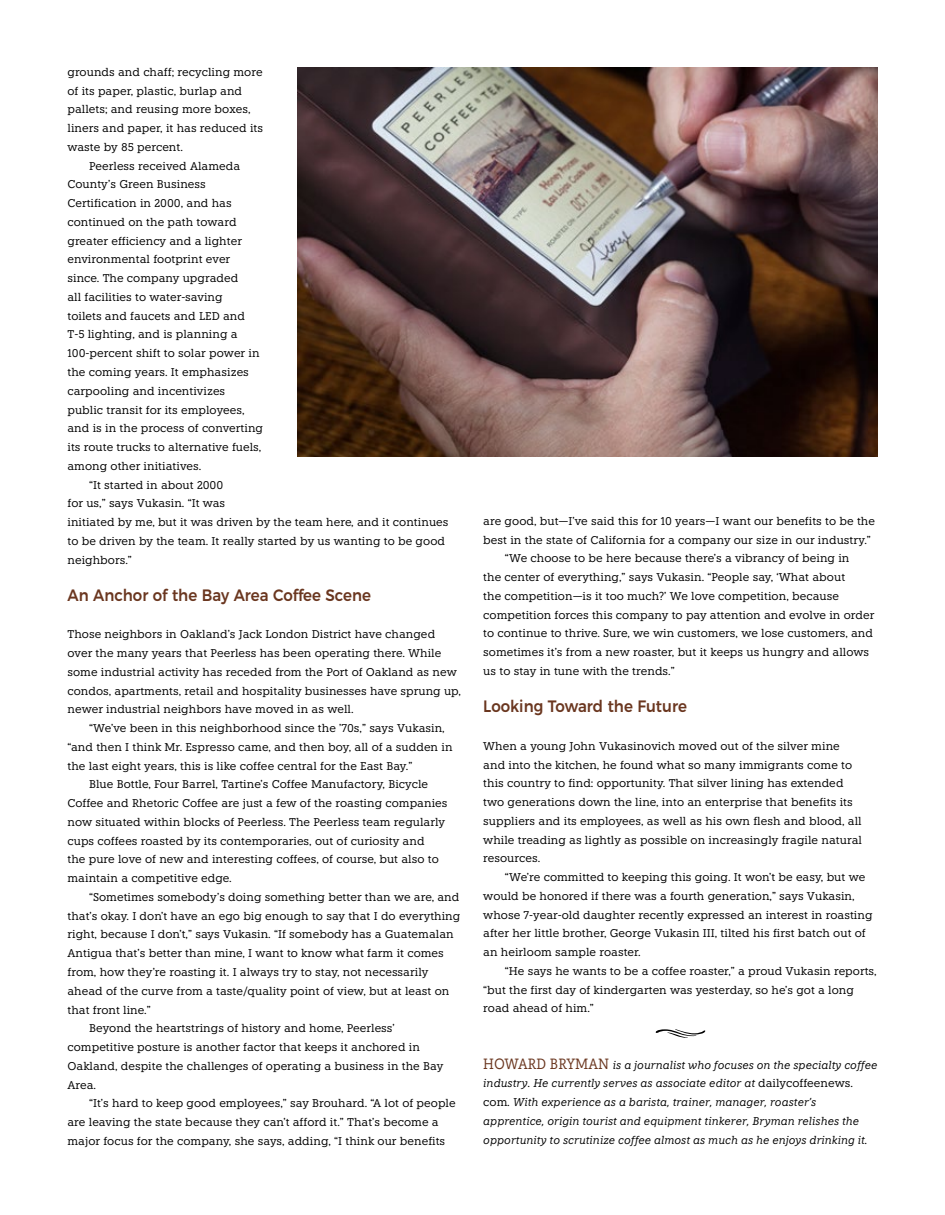
<style>
.page{position:relative;width:945px;height:1215px;background:#fff}
.page>*{position:absolute;margin:0;border:0;box-sizing:border-box;transform-origin:0 0}
.t1{font:500 16.5px "Montserrat";color:#6a361f;scale:.91 1}
.t2{font:11.25px/18.8px "Knile";color:#000}
.t3{font:italic 11.25px/18.8px "Knile";color:#000}
.s1{font-style:normal;font-size:14.85px;color:#6a361f}
.s2{font-style:normal}
</style>
<div class="page">
<svg style="left:656px;top:1029px;width:49px;height:9px"></svg>
<img style="left:297px;top:68px;width:581px;height:389px">
<p class="t2" style="left:68px;top:63px;width:197px">grounds and chaff; recycling more</p>
<p class="t2" style="left:68px;top:81px;width:176px">of its paper, plastic, burlap and</p>
<p class="t2" style="left:68px;top:100px;width:185px">pallets; and reusing more boxes,</p>
<p class="t2" style="left:68px;top:119px;width:197px">liners and paper, it has reduced its</p>
<p class="t2" style="left:68px;top:138px;width:117px">waste by 85 percent.</p>
<p class="t2" style="left:89px;top:156px;width:153px">Peerless received Alameda</p>
<p class="t2" style="left:68px;top:175px;width:140px">County’s Green Business</p>
<p class="t2" style="left:68px;top:194px;width:166px">Certification in 2000, and has</p>
<p class="t2" style="left:68px;top:213px;width:171px">continued on the path toward</p>
<p class="t2" style="left:68px;top:231px;width:176px">greater efficiency and a lighter</p>
<p class="t2" style="left:68px;top:250px;width:164px">environmental footprint ever</p>
<p class="t2" style="left:68px;top:269px;width:172px">since. The company upgraded</p>
<p class="t2" style="left:68px;top:288px;width:157px">all facilities to water-saving</p>
<p class="t2" style="left:68px;top:306px;width:179px">toilets and faucets and LED and</p>
<p class="t2" style="left:68px;top:325px;width:172px">T-5 lighting, and is planning a</p>
<p class="t2" style="left:68px;top:344px;width:194px">100-percent shift to solar power in</p>
<p class="t2" style="left:68px;top:363px;width:183px">the coming years. It emphasizes</p>
<p class="t2" style="left:68px;top:381px;width:159px">carpooling and incentivizes</p>
<p class="t2" style="left:68px;top:400px;width:179px">public transit for its employees,</p>
<p class="t2" style="left:68px;top:419px;width:197px">and is in the process of converting</p>
<p class="t2" style="left:68px;top:438px;width:195px">its route trucks to alternative fuels,</p>
<p class="t2" style="left:68px;top:456px;width:135px">among other initiatives.</p>
<p class="t2" style="left:89px;top:475px;width:136px">“It started in about 2000</p>
<p class="t2" style="left:68px;top:494px;width:159px">for us,” says Vukasin. “It was</p>
<p class="t2" style="left:68px;top:513px;width:383px">initiated by me, but it was driven by the team here, and it continues</p>
<p class="t2" style="left:68px;top:531px;width:379px">to be driven by the team. It really started by us wanting to be good</p>
<p class="t2" style="left:68px;top:550px;width:66px">neighbors.”</p>
<h1 class="t1" style="left:68px;top:582px;width:335px">An Anchor of the Bay Area Coffee Scene</h1>
<p class="t2" style="left:68px;top:625px;width:395px">Those neighbors in Oakland’s Jack London District have changed over the many years that Peerless has been operating there. While some industrial activity has receded from the Port of Oakland as new condos, apartments, retail and hospitality businesses have sprung up, newer industrial neighbors have moved in as well.</p>
<p class="t2" style="left:89px;top:719px;width:357px">“We’ve been in this neighborhood since the ’70s,” says Vukasin,</p>
<p class="t2" style="left:68px;top:738px;width:387px">“and then I think Mr. Espresso came, and then boy, all of a sudden in</p>
<p class="t2" style="left:68px;top:756px;width:346px">the last eight years, this is like coffee central for the East Bay.”</p>
<p class="t2" style="left:89px;top:775px;width:341px">Blue Bottle, Four Barrel, Tartine’s Coffee Manufactory, Bicycle</p>
<p class="t2" style="left:68px;top:794px;width:382px">Coffee and Rhetoric Coffee are just a few of the roasting companies</p>
<p class="t2" style="left:68px;top:813px;width:379px">now situated within blocks of Peerless. The Peerless team regularly</p>
<p class="t2" style="left:68px;top:831px;width:359px">cups coffees roasted by its contemporaries, out of curiosity and</p>
<p class="t2" style="left:68px;top:850px;width:373px">the pure love of new and interesting coffees, of course, but also to</p>
<p class="t2" style="left:68px;top:869px;width:166px">maintain a competitive edge.</p>
<p class="t2" style="left:89px;top:888px;width:372px">“Sometimes somebody’s doing something better than we are, and</p>
<p class="t2" style="left:68px;top:906px;width:394px">that’s okay. I don’t have an ego big enough to say that I do everything</p>
<p class="t2" style="left:68px;top:925px;width:388px">right, because I don’t,” says Vukasin. “If somebody has a Guatemalan</p>
<p class="t2" style="left:68px;top:944px;width:378px">Antigua that’s better than mine, I want to know what farm it comes</p>
<p class="t2" style="left:68px;top:963px;width:362px">from, how they’re roasting it. I always try to stay, not necessarily</p>
<p class="t2" style="left:68px;top:981px;width:383px">ahead of the curve from a taste/quality point of view, but at least on</p>
<p class="t2" style="left:68px;top:1000px;width:85px">that front line.”</p>
<p class="t2" style="left:89px;top:1019px;width:307px">Beyond the heartstrings of history and home, Peerless’</p>
<p class="t2" style="left:68px;top:1038px;width:354px">competitive posture is another factor that keeps it anchored in</p>
<p class="t2" style="left:68px;top:1056px;width:377px">Oakland, despite the challenges of operating a business in the Bay</p>
<p class="t2" style="left:68px;top:1075px;width:30px">Area.</p>
<p class="t2" style="left:89px;top:1094px;width:368px">“It’s hard to keep good employees,” say Brouhard. “A lot of people</p>
<p class="t2" style="left:68px;top:1113px;width:373px">are leaving the state because they can’t afford it.” That’s become a</p>
<p class="t2" style="left:68px;top:1131px;width:379px">major focus for the company, she says, adding, “I think our benefits</p>
<p class="t2" style="left:483px;top:511px;width:393px">are good, but—I’ve said this for 10 years—I want our benefits to be the</p>
<p class="t2" style="left:483px;top:530px;width:389px">best in the state of California for a company our size in our industry.”</p>
<p class="t2" style="left:505px;top:549px;width:346px">“We choose to be here because there’s a vibrancy of being in</p>
<p class="t2" style="left:483px;top:568px;width:363px">the center of everything,” says Vukasin. “People say, ‘What about</p>
<p class="t2" style="left:483px;top:586px;width:357px">the competition—is it too much?’ We love competition, because</p>
<p class="t2" style="left:483px;top:605px;width:393px">competition forces this company to pay attention and evolve in order</p>
<p class="t2" style="left:483px;top:624px;width:391px">to continue to thrive. Sure, we win customers, we lose customers, and</p>
<p class="t2" style="left:483px;top:643px;width:387px">sometimes it’s from a new roaster, but it keeps us hungry and allows</p>
<p class="t2" style="left:483px;top:662px;width:193px">us to stay in tune with the trends.”</p>
<h1 class="t1" style="left:483px;top:693px;width:225px">Looking Toward the Future</h1>
<p class="t2" style="left:483px;top:736px;width:380px">When a young John Vukasinovich moved out of the silver mine and into the kitchen, he found what so many immigrants come to this country to find: opportunity. That silver lining has extended two generations down the line, into an enterprise that benefits its suppliers and its employees, as well as his own flesh and blood, all while treading as lightly as possible on increasingly fragile natural resources.</p>
<p class="t2" style="left:483px;top:868px;width:391px;text-indent:22px">“We’re committed to keeping this going. It won’t be easy, but we would be honored if there was a fourth generation,” says Vukasin, whose 7-year-old daughter recently expressed an interest in roasting after her little brother, George Vukasin III, tilted his first batch out of an heirloom sample roaster.</p>
<p class="t2" style="left:483px;top:961px;width:395px;text-indent:22px">“He says he wants to be a coffee roaster,” a proud Vukasin reports, “but the first day of kindergarten was yesterday, so he’s got a long road ahead of him.”</p>
<p class="t3" style="left:483px;top:1055px;width:396px"><span class="s1">HOWARD BRYMAN</span> is a journalist who focuses on the specialty coffee industry. He currently serves as associate editor at <span class="s2">dailycoffeenews. com</span>. With experience as a barista, trainer, manager, roaster’s apprentice, origin tourist and equipment tinkerer, Bryman relishes the opportunity to scrutinize coffee almost as much as he enjoys drinking it.</p>
</div>
